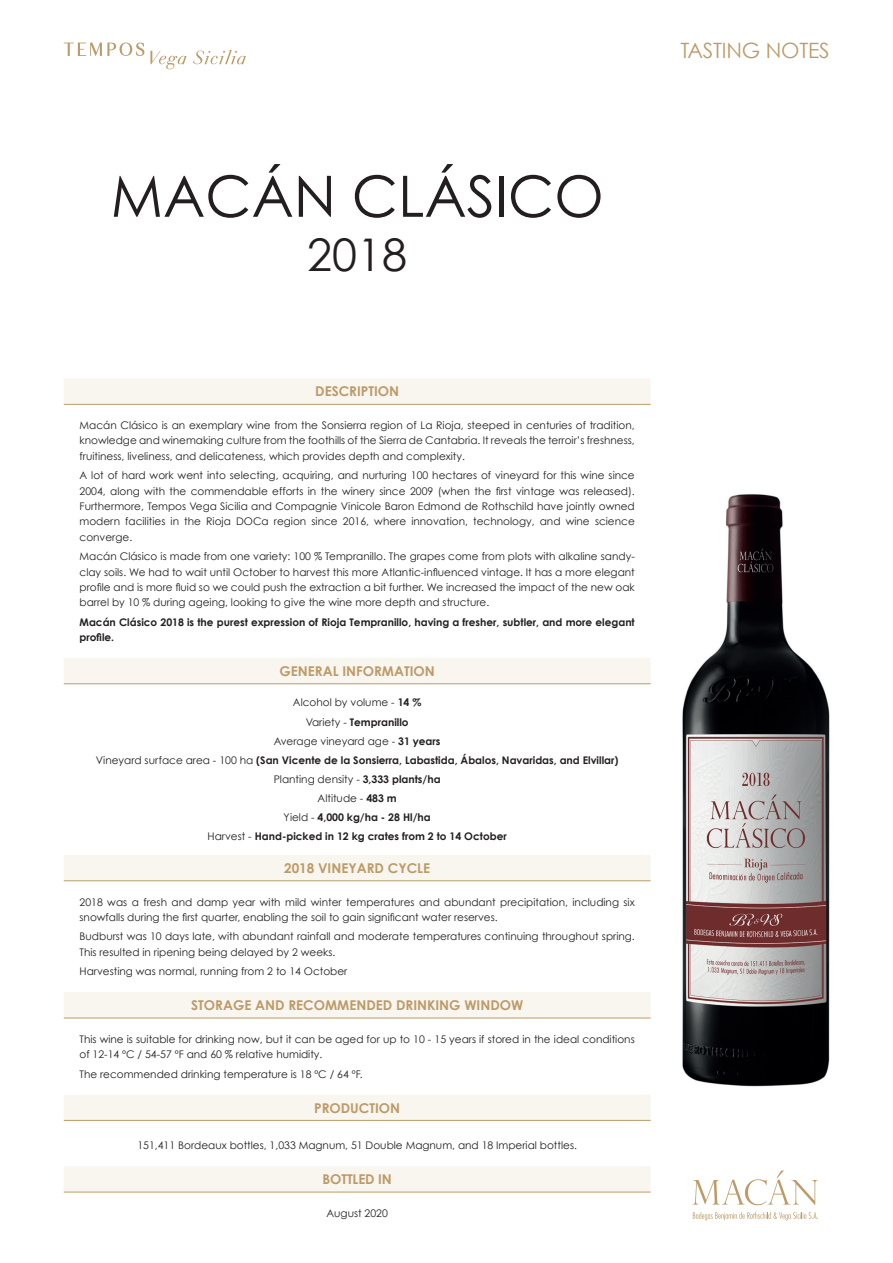
<style>
.page{position:relative;width:893px;height:1263px;background:#fff}
.page>*{position:absolute;margin:0;border:0;box-sizing:border-box;transform-origin:0 0}
.t1{font:57px "Century Gothic";color:#231f20}
.t2{font:45px "Century Gothic";color:#231f20}
.t3{font:21.15px "Century Gothic";letter-spacing:-.01em;color:#bc9b69}
.t4{font:700 13.5px "Century Gothic";color:#bc9b69}
.t5{font:10.5px/15.3px "Century Gothic";color:#231f20;text-align:justify}
.t6{font:700 10.5px/19.2px "Century Gothic";color:#231f20}
.s1{font-weight:400}
</style>
<div class="page">
<svg style="left:64px;top:43px;width:80px;height:13px"></svg>
<svg style="left:150px;top:51px;width:37px;height:18px"></svg>
<svg style="left:193px;top:50px;width:53px;height:14px"></svg>
<img style="left:682px;top:494px;width:148px;height:593px">
<div style="left:64px;top:379px;width:587px;height:25px;background:#f9f5ef"></div>
<svg style="left:64px;top:658px;width:587px;height:534px"></svg>
<hr style="left:64px;top:404px;width:587px;height:1px;background:#bc9b69">
<hr style="left:64px;top:683px;width:587px;height:1px;background:#bc9b69">
<hr style="left:64px;top:880px;width:587px;height:1px;background:#bc9b69">
<hr style="left:64px;top:1018px;width:587px;height:1px;background:#bc9b69">
<hr style="left:64px;top:1120px;width:587px;height:1px;background:#bc9b69">
<hr style="left:64px;top:1192px;width:587px;height:1px;background:#bc9b69">
<svg style="left:692px;top:1170px;width:126px;height:35px"></svg>
<svg style="left:693px;top:1212px;width:125px;height:8px"></svg>
<h1 class="t1" style="left:111px;top:161px;width:495px">MACÁN CLÁSICO</h1>
<h2 class="t2" style="left:307px;top:227px;width:101px">2018</h2>
<h3 class="t3" style="left:680px;top:37px;width:151px">TASTING NOTES</h3>
<p class="t4" style="left:315px;top:383px;width:85px">DESCRIPTION</p>
<p class="t5" style="left:80px;top:417px;width:557px">Macán Clásico is an exemplary wine from the Sonsierra region of La Rioja, steeped in centuries of tradition, knowledge and winemaking culture from the foothills of the Sierra de Cantabria. It reveals the terroir’s freshness, fruitiness, liveliness, and delicateness, which provides depth and complexity.</p>
<p class="t5" style="left:80px;top:468px;width:557px">A lot of hard work went into selecting, acquiring, and nurturing 100 hectares of vineyard for this wine since 2004, along with the commendable efforts in the winery since 2009 (when the first vintage was released).<br>Furthermore, Tempos Vega Sicilia and Compagnie Vinicole Baron Edmond de Rothschild have jointly owned modern facilities in the Rioja DOCa region since 2016, where innovation, technology, and wine science converge.</p>
<p class="t5" style="left:80px;top:549px;width:557px">Macán Clásico is made from one variety: 100 % Tempranillo. The grapes come from plots with alkaline sandy&shy;clay soils. We had to wait until October to harvest this more Atlantic-influenced vintage. It has a more elegant profile and is more fluid so we could push the extraction a bit further. We increased the impact of the new oak barrel by 10 % during ageing, looking to give the wine more depth and structure.</p>
<p class="t6" style="left:80px;top:614px;width:557px;line-height:15.3px">Macán Clásico 2018 is the purest expression of Rioja Tempranillo, having a fresher, subtler, and more elegant profile.</p>
<p class="t4" style="left:280px;top:662px;width:157px">GENERAL INFORMATION</p>
<p class="t6" style="left:96px;top:693px;width:524px;text-align:center"><span class="s1">Alcohol by volume -</span> 14 %<br><span class="s1">Variety -</span> Tempranillo<br><span class="s1">Average vineyard age -</span> 31 years<br><span class="s1">Vineyard surface area - 100 ha</span> (San Vicente de la Sonsierra, Labastida, Ábalos, Navaridas, and Elvillar)<br><span class="s1">Planting density -</span> 3,333 plants/ha<br><span class="s1">Altitude -</span> 483 m<br><span class="s1">Yield -</span> 4,000 kg/ha - 28 Hl/ha<br><span class="s1">Harvest -</span> Hand-picked in 12 kg crates from 2 to 14 October</p>
<p class="t4" style="left:284px;top:859px;width:148px">2018 VINEYARD CYCLE</p>
<p class="t5" style="left:80px;top:894px;width:557px">2018 was a fresh and damp year with mild winter temperatures and abundant precipitation, including six snowfalls during the first quarter, enabling the soil to gain significant water reserves.</p>
<p class="t5" style="left:80px;top:929px;width:557px">Budburst was 10 days late, with abundant rainfall and moderate temperatures continuing throughout spring.<br>This resulted in ripening being delayed by 2 weeks.</p>
<p class="t5" style="left:80px;top:964px;width:269px">Harvesting was normal, running from 2 to 14 October</p>
<p class="t4" style="left:191px;top:997px;width:334px">STORAGE AND RECOMMENDED DRINKING WINDOW</p>
<p class="t5" style="left:80px;top:1031px;width:557px">This wine is suitable for drinking now, but it can be aged for up to 10 - 15 years if stored in the ideal conditions of 12-14 ºC / 54-57 ºF and 60 % relative humidity.</p>
<p class="t5" style="left:80px;top:1066px;width:285px">The recommended drinking temperature is 18 ºC / 64 ºF.</p>
<p class="t4" style="left:314px;top:1099px;width:88px">PRODUCTION</p>
<p class="t5" style="left:137px;top:1138px;width:441px">151,411 Bordeaux bottles, 1,033 Magnum, 51 Double Magnum, and 18 Imperial bottles.</p>
<p class="t4" style="left:323px;top:1171px;width:71px">BOTTLED IN</p>
<p class="t5" style="left:326px;top:1205px;width:63px">August 2020</p>
</div>
